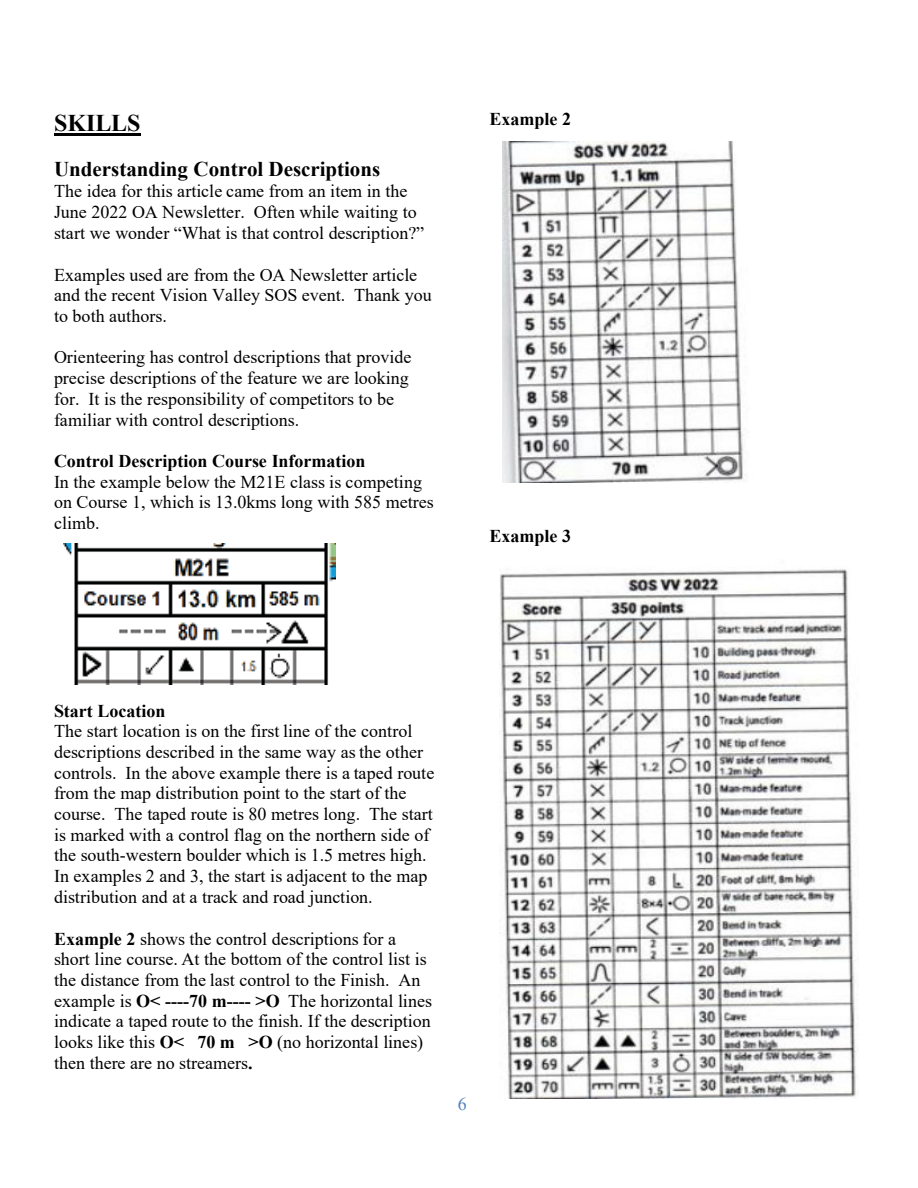
<style>
.page{position:relative;width:918px;height:1188px;background:#fff}
.page>*{position:absolute;margin:0;border:0;box-sizing:border-box;transform-origin:0 0}
.t1{font:700 24px "Times New Roman";letter-spacing:-.005em;color:#000}
.t2{font:700 21px "Times New Roman";color:#000}
.t3{font:18px/20.7px "Times New Roman";color:#000}
.t4{font:700 18px "Times New Roman";color:#000}
.t5{font:18px "Times New Roman";color:#4f81bd}
.s1{font-weight:700}
</style>
<div class="page">
<hr style="left:54px;top:133px;width:87px;height:3px;background:#000">
<img style="left:63px;top:544px;width:272px;height:140px">
<img style="left:500px;top:569px;width:358px;height:529px">
<img style="left:503px;top:141px;width:241px;height:342px">
<h1 class="t1" style="left:54px;top:114px;width:88px">SKILLS</h1>
<p class="t2" style="left:54px;top:162px;width:328px">Understanding Control Descriptions</p>
<p class="t3" style="left:54px;top:183px;width:372px">The idea for this article came from an item in the<br>June 2022 OA Newsletter. Often while waiting to start we wonder “What is that control description?”</p>
<p class="t3" style="left:54px;top:266px;width:379px">Examples used are from the OA Newsletter article and the recent Vision Valley SOS event. Thank you to both authors.</p>
<p class="t3" style="left:54px;top:349px;width:359px">Orienteering has control descriptions that provide precise descriptions of the feature we are looking for. It is the responsibility of competitors to be familiar with control descriptions.</p>
<p class="t4" style="left:54px;top:455px;width:313px">Control Description Course Information</p>
<p class="t3" style="left:54px;top:473px;width:381px">In the example below the M21E class is competing on Course 1, which is 13.0kms long with 585 metres climb.</p>
<p class="t4" style="left:489px;top:113px;width:83px">Example 2</p>
<p class="t4" style="left:489px;top:530px;width:83px">Example 3</p>
<p class="t4" style="left:54px;top:704px;width:113px">Start Location</p>
<p class="t3" style="left:54px;top:723px;width:382px">The start location is on the first line of the control descriptions described in the same way as the other controls. In the above example there is a taped route from the map distribution point to the start of the course. The taped route is 80 metres long. The start is marked with a control flag on the northern side of the south-western boulder which is 1.5 metres high.<br>In examples 2 and 3, the start is adjacent to the map distribution and at a track and road junction.</p>
<p class="t3" style="left:54px;top:930px;width:380px"><span class="s1">Example 2</span> shows the control descriptions for a short line course. At the bottom of the control list is the distance from the last control to the Finish. An example is <span class="s1">O&lt; ----70 m---- &gt;O</span> The horizontal lines indicate a taped route to the finish. If the description looks like this <span class="s1">O&lt; 70 m &gt;O</span> (no horizontal lines) then there are no streamers<span class="s1">.</span></p>
<p class="t5" style="left:458px;top:1097px;width:10px">6</p>
</div>
